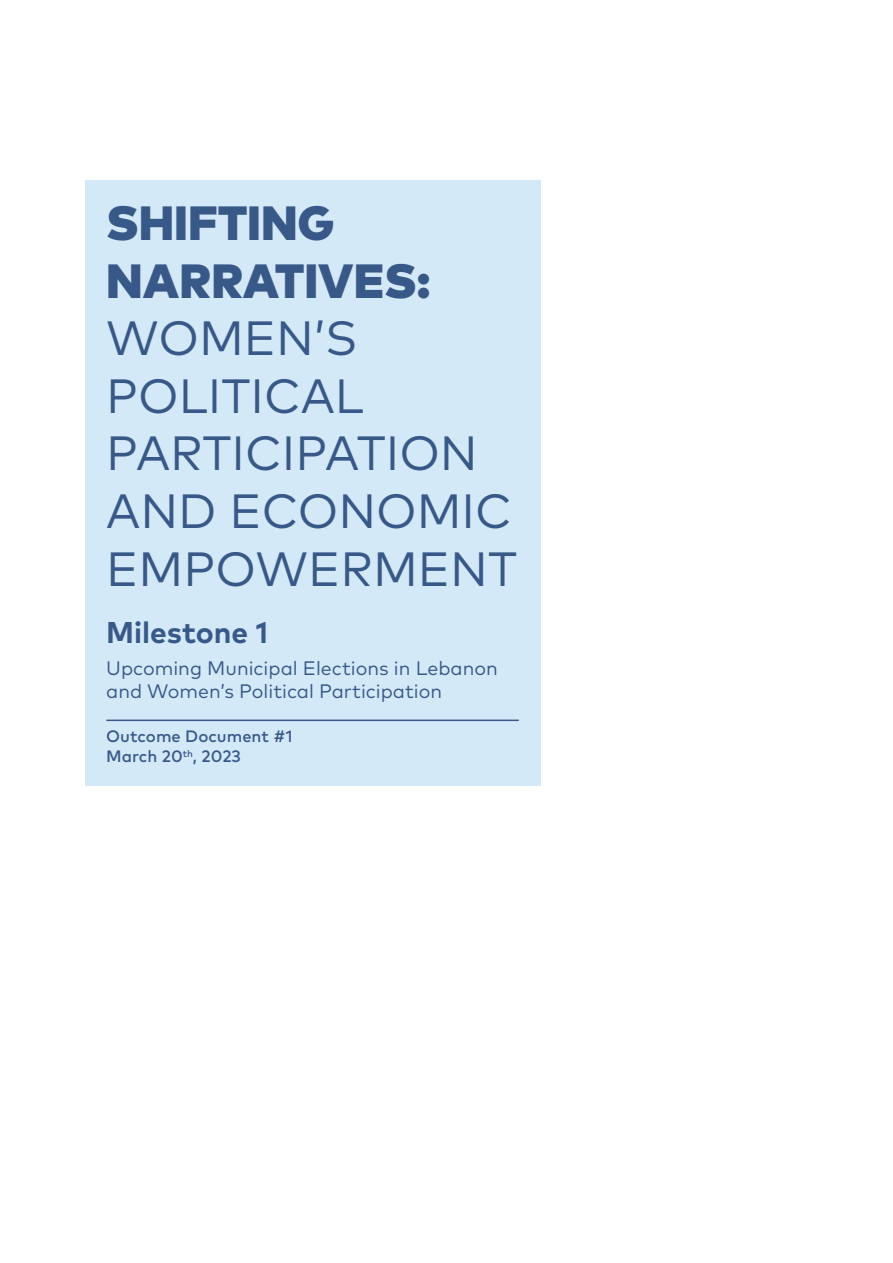
<style>
.page{position:relative;width:893px;height:1263px;background:#fff}
.page>*{position:absolute;margin:0;border:0;box-sizing:border-box;transform-origin:0 0}
.t1{font:48px/57.6px "Mark Pro";color:#385988}
.t2{font:900 48px/57.6px "Mark Pro";color:#385988}
.t3{font:700 30px "Mark Pro";color:#385988}
.t4{font:19.5px/23.4px "Mark Pro";color:#385988}
.t5{font:500 16.5px/19.8px "Mark Pro";color:#385988}
</style>
<div class="page">
<div style="left:85px;top:181px;width:455px;height:527px;background:#d4e9f8"></div>
<div style="left:85px;top:708px;width:455px;height:78px;background:#d4e9f8"></div>
<hr style="left:106px;top:719px;width:413px;height:2px;background:#385988">
<h1 class="t2" style="left:106px;top:190px;width:326px">SHIFTING<br>NARRATIVES:</h1>
<h1 class="t1" style="left:106px;top:306px;width:412px">WOMEN’S<br>POLITICAL<br>PARTICIPATION<br>AND ECONOMIC<br>EMPOWERMENT</h1>
<h2 class="t3" style="left:106px;top:609px;width:163px">Milestone 1</h2>
<p class="t4" style="left:106px;top:654px;width:393px">Upcoming Municipal Elections in Lebanon and Women’s Political Participation</p>
<p class="t5" style="left:106px;top:725px;width:188px">Outcome Document #1<br>March 20<sup>th</sup>, 2023</p>
</div>
